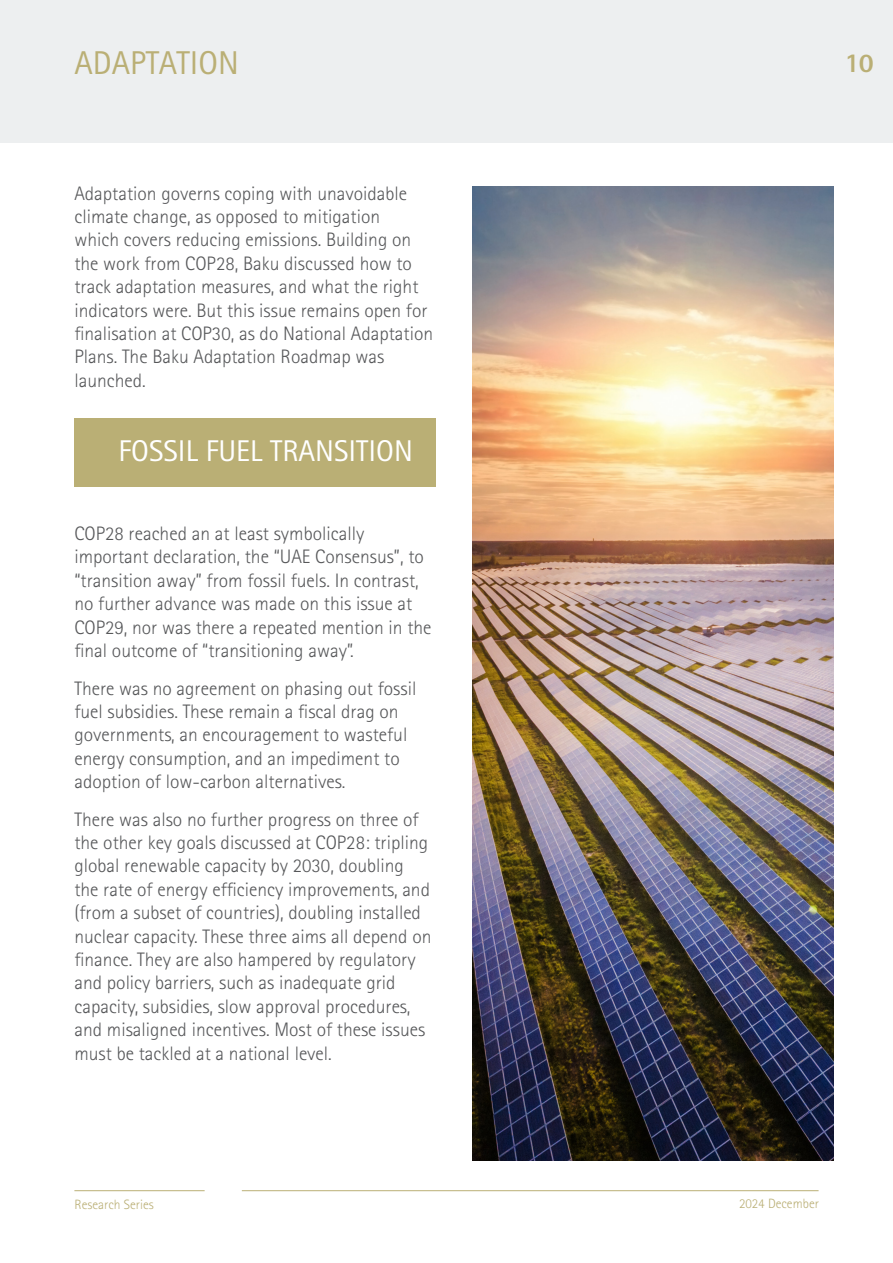
<style>
.page{position:relative;width:893px;height:1263px;background:#fff}
.page>*{position:absolute;margin:0;border:0;box-sizing:border-box;transform-origin:0 0}
.t1{font:33px "Rotis Sans Serif Std";color:#baaf75}
.t2{font:30px "Rotis Sans Serif Std";color:#fff}
.t3{font:800 27px "Rotis Sans Serif Std";color:#baaf75}
.t4{font:300 19.5px/23.4px "Rotis Sans Serif Std";color:#57585a}
.t5{font:300 13.5px "Rotis Sans Serif Std";color:#baaf75}
</style>
<div class="page">
<div style="left:0;top:0;width:893px;height:142px;background:#edeff0"></div>
<hr style="left:0;top:0;width:1px;height:143px;background:#baaf75">
<div style="left:74px;top:419px;width:362px;height:68px;background:#baaf75"></div>
<img style="left:472px;top:186px;width:361px;height:975px">
<hr style="left:74px;top:1190px;width:131px;height:1px;background:#baaf75">
<hr style="left:242px;top:1190px;width:577px;height:1px;background:#baaf75">
<p class="t1" style="left:74px;top:44px;width:166px">ADAPTATION</p>
<p class="t3" style="left:845px;top:45px;width:31px">10</p>
<p class="t4" style="left:74px;top:181px;width:360px">Adaptation governs coping with unavoidable climate change, as opposed to mitigation<br>which covers reducing emissions. Building on the work from COP28, Baku discussed how to track adaptation measures, and what the right indicators were. But this issue remains open for finalisation at COP30, as do National Adaptation Plans. The Baku Adaptation Roadmap was launched.</p>
<p class="t2" style="left:119px;top:433px;width:296px">FOSSIL FUEL TRANSITION</p>
<p class="t4" style="left:74px;top:522px;width:359px">COP28 reached an at least symbolically important declaration, the “UAE Consensus”, to “transition away” from fossil fuels. In contrast, no further advance was made on this issue at COP29, nor was there a repeated mention in the final outcome of “transitioning away”.</p>
<p class="t4" style="left:74px;top:676px;width:343px">There was no agreement on phasing out fossil fuel subsidies. These remain a fiscal drag on governments, an encouragement to wasteful energy consumption, and an impediment to adoption of low-carbon alternatives.</p>
<p class="t4" style="left:74px;top:807px;width:359px">There was also no further progress on three of the other key goals discussed at COP28: tripling global renewable capacity by 2030, doubling the rate of energy efficiency improvements, and (from a subset of countries), doubling installed nuclear capacity. These three aims all depend on finance. They are also hampered by regulatory and policy barriers, such as inadequate grid capacity, subsidies, slow approval procedures, and misaligned incentives. Most of these issues must be tackled at a national level.</p>
<p class="t5" style="left:74px;top:1197px;width:81px">Research Series</p>
<p class="t5" style="left:739px;top:1195px;width:81px">2024 December</p>
</div>
